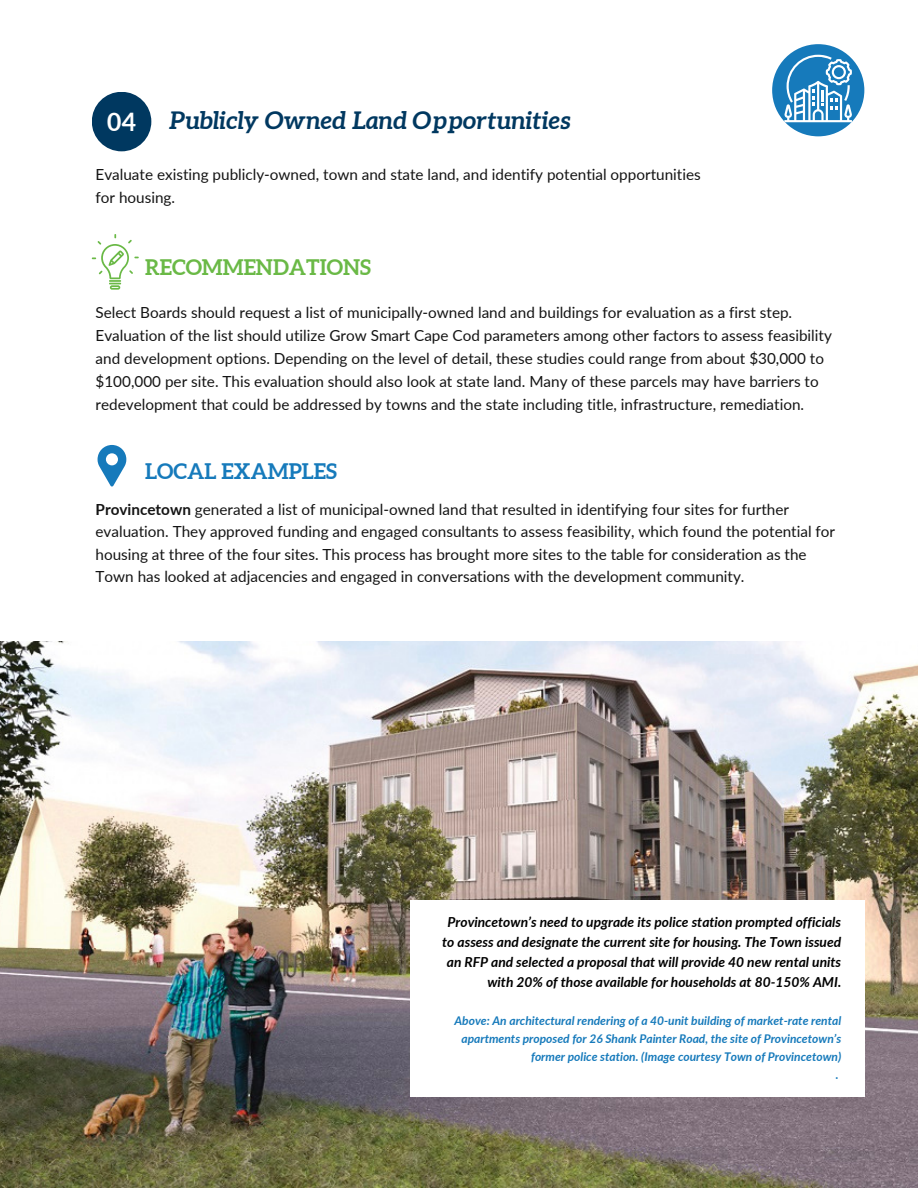
<style>
.page{position:relative;width:918px;height:1188px;background:#fff}
.page>*{position:absolute;margin:0;border:0;box-sizing:border-box;transform-origin:0 0}
.t1{font:700 24.9px "Aleo";color:#fff}
.t2{font:italic 700 24.45px "Aleo";color:#003860}
.t3{font:700 21.45px "Aleo";color:#6ab946}
.t4{font:700 21.45px "Aleo";color:#167abb}
.t5{font:15.3px/23px "Lato";color:#141414}
.t6{font:italic 700 13.8px/20px "Lato";color:#000;text-align:right}
.t7{font:italic 700 12px/18px "Lato";color:#167abb;text-align:right}
.s1{font-weight:700}
</style>
<div class="page">
<div style="left:92px;top:92px;width:59px;height:59px;background:#003860;border-radius:50%"></div>
<img style="left:0;top:642px;width:918px;height:546px">
<div style="left:410px;top:900px;width:454px;height:196px;background:#fff"></div>
<div style="left:772px;top:44px;width:92px;height:92px;background:#167abb;border-radius:50%"></div>
<svg style="left:784px;top:55px;width:68px;height:67px"></svg>
<hr style="left:110px;top:285px;width:10px;height:4px;background:#6ab946;border-radius:2px">
<svg style="left:92px;top:234px;width:47px;height:54px"></svg>
<svg style="left:98px;top:445px;width:28px;height:42px"></svg>
<p class="t2" style="left:169px;top:106px;width:403px">Publicly Owned Land Opportunities</p>
<p class="t1" style="left:107px;top:107px;width:30px">04</p>
<p class="t5" style="left:96px;top:162px;width:607px">Evaluate existing publicly-owned, town and state land, and identify potential opportunities for housing.</p>
<p class="t3" style="left:145px;top:255px;width:227px">RECOMMENDATIONS</p>
<p class="t5" style="left:96px;top:301px;width:738px">Select Boards should request a list of municipally-owned land and buildings for evaluation as a first step.<br>Evaluation of the list should utilize Grow Smart Cape Cod parameters among other factors to assess feasibility and development options. Depending on the level of detail, these studies could range from about $30,000 to $100,000 per site. This evaluation should also look at state land. Many of these parcels may have barriers to redevelopment that could be addressed by towns and the state including title, infrastructure, remediation.</p>
<p class="t4" style="left:145px;top:459px;width:193px">LOCAL EXAMPLES</p>
<p class="t5" style="left:96px;top:497px;width:741px;line-height:22.5px"><span class="s1">Provincetown</span> generated a list of municipal-owned land that resulted in identifying four sites for further evaluation. They approved funding and engaged consultants to assess feasibility, which found the potential for housing at three of the four sites. This process has brought more sites to the table for consideration as the Town has looked at adjacencies and engaged in conversations with the development community.</p>
<p class="t6" style="left:442px;top:912px;width:401px">Provincetown’s need to upgrade its police station prompted officials to assess and designate the current site for housing. The Town issued an RFP and selected a proposal that will provide 40 new rental units with 20% of those available for households at 80-150% AMI.</p>
<p class="t7" style="left:454px;top:1011px;width:388px">Above: An architectural rendering of a 40-unit building of market-rate rental apartments proposed for 26 Shank Painter Road, the site of Provincetown’s former police station. (Image courtesy Town of Provincetown)</p>
<p class="t7" style="left:836px;top:1065px;width:4px">.</p>
</div>
